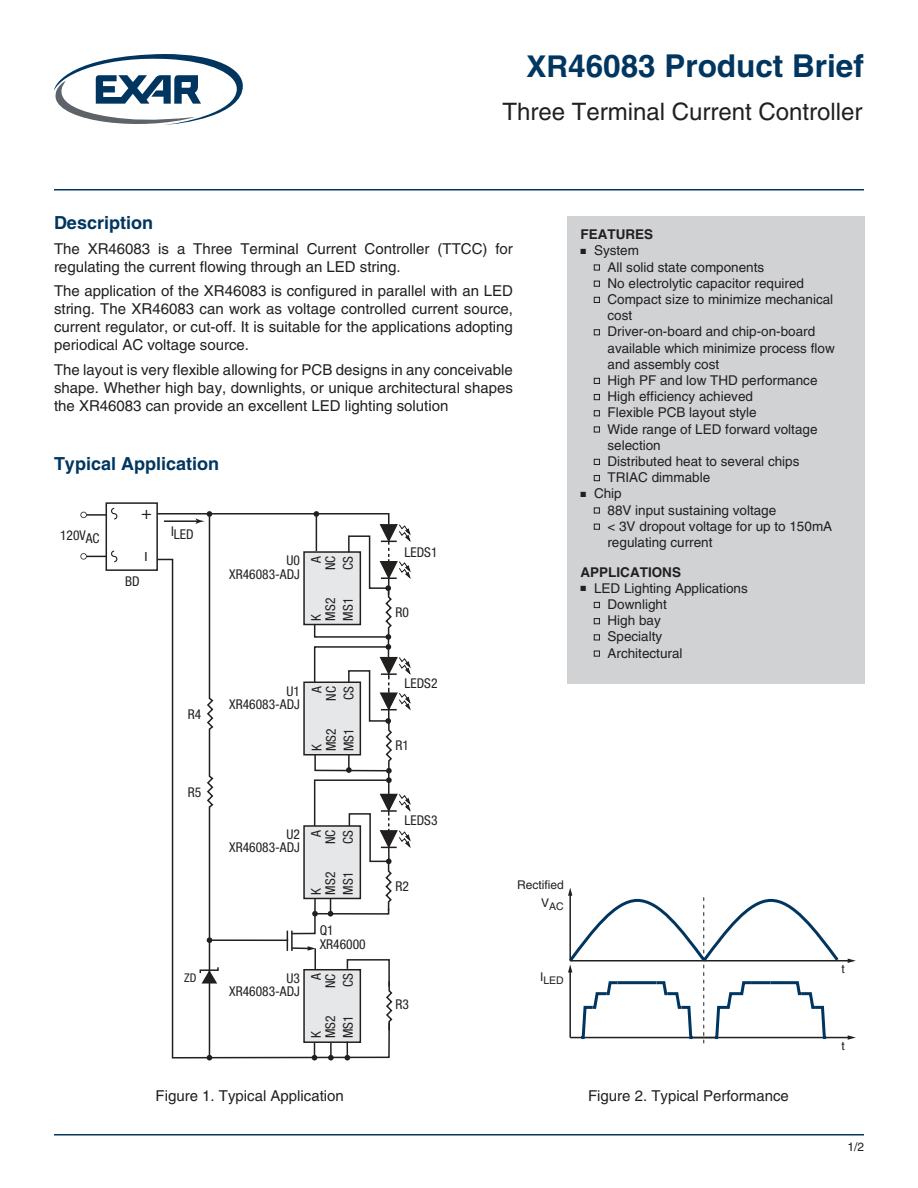
<style>
.page{position:relative;width:918px;height:1188px;background:#fff}
.page>*{position:absolute;margin:0;border:0;box-sizing:border-box;transform-origin:0 0}
.t1{font:700 31.5px "Helvetica LT Std";color:#003660}
.t2{font:24px "Helvetica LT Std";color:#221f1f}
.t3{font:700 18px "Helvetica LT Std";color:#003660}
.t4{font:condensed 18px "Helvetica Neue LT Std";color:#221f1f}
.t5{font:15px/18px "Helvetica LT Std";color:#221f1f;text-align:justify}
.t6{font:13.5px/16.2px "Helvetica LT Std";color:#221f1f}
.t7{font:condensed 13.5px/17.4px "Helvetica Neue LT Std";color:#221f1f}
.t8{font:700 13.5px "Helvetica LT Std";color:#221f1f}
.t9{font:12px "Helvetica LT Std";color:#221f1f}
.t10{font:condensed 12px "Helvetica Neue LT Std";color:#221f1f}
.t11{font:10.5px "Helvetica LT Std";color:#221f1f}
.s1{font-size:30px}
</style>
<div class="page">
<hr style="left:54px;top:189px;width:810px;height:1px;background:#003660">
<hr style="left:54px;top:1134px;width:810px;height:1px;background:#003660">
<svg style="left:54px;top:54px;width:189px;height:71px"></svg>
<div style="left:567px;top:216px;width:297px;height:468px;background:#d1d2d4"></div>
<svg style="left:594px;top:265px;width:6px;height:5px"></svg>
<svg style="left:594px;top:281px;width:6px;height:6px"></svg>
<svg style="left:594px;top:297px;width:6px;height:6px"></svg>
<svg style="left:594px;top:329px;width:6px;height:6px"></svg>
<svg style="left:594px;top:378px;width:6px;height:6px"></svg>
<svg style="left:594px;top:394px;width:6px;height:6px"></svg>
<svg style="left:594px;top:410px;width:6px;height:6px"></svg>
<svg style="left:594px;top:427px;width:6px;height:5px"></svg>
<svg style="left:594px;top:459px;width:6px;height:6px"></svg>
<svg style="left:594px;top:475px;width:6px;height:6px"></svg>
<svg style="left:594px;top:508px;width:6px;height:5px"></svg>
<svg style="left:594px;top:524px;width:6px;height:6px"></svg>
<svg style="left:594px;top:602px;width:6px;height:6px"></svg>
<svg style="left:594px;top:618px;width:6px;height:6px"></svg>
<svg style="left:594px;top:634px;width:6px;height:6px"></svg>
<svg style="left:594px;top:651px;width:6px;height:6px"></svg>
<div style="left:106px;top:502px;width:52px;height:69px;border:2px solid #221f1f"></div>
<svg style="left:111px;top:507px;width:7px;height:13px"></svg>
<svg style="left:80px;top:550px;width:38px;height:13px"></svg>
<hr style="left:84px;top:514px;width:23px;height:2px;background:#221f1f">
<svg style="left:80px;top:512px;width:7px;height:6px"></svg>
<svg style="left:156px;top:511px;width:255px;height:550px"></svg>
<hr style="left:570px;top:960px;width:279px;height:2px;background:#221f1f">
<svg style="left:848px;top:959px;width:8px;height:4px"></svg>
<hr style="left:570px;top:1037px;width:279px;height:1px;background:#221f1f">
<svg style="left:848px;top:1035px;width:8px;height:5px"></svg>
<svg style="left:568px;top:888px;width:274px;height:155px"></svg>
<h1 class="t1" style="left:526px;top:47px;width:339px"><span class="s1">XR</span>46083 Product Brief</h1>
<h2 class="t2" style="left:502px;top:98px;width:362px">Three Terminal Current Controller</h2>
<p class="t3" style="left:54px;top:216px;width:101px">Description</p>
<p class="t5" style="left:54px;top:241px;width:460px">The XR46083 is a Three Terminal Current Controller (TTCC) for regulating the current flowing through an LED string.</p>
<p class="t5" style="left:54px;top:284px;width:461px">The application of the XR46083 is configured in parallel with an LED string. The XR46083 can work as voltage controlled current source, current regulator, or cut-off. It is suitable for the applications adopting periodical AC voltage source.</p>
<p class="t5" style="left:54px;top:362px;width:460px">The layout is very flexible allowing for PCB designs in any conceivable shape. Whether high bay, downlights, or unique architectural shapes the XR46083 can provide an excellent LED lighting solution</p>
<p class="t3" style="left:54px;top:457px;width:167px">Typical Application</p>
<p class="t4" style="left:141px;top:502px;width:12px">+</p>
<p class="t4" style="left:134px;top:561px;width:11px;rotate:-90deg">–</p>
<p class="t7" style="left:171px;top:525px;width:24px">ILED</p>
<p class="t7" style="left:60px;top:526px;width:41px">120VAC</p>
<p class="t7" style="left:125px;top:573px;width:16px">BD</p>
<p class="t7" style="left:229px;top:554px;width:72px;line-height:13.5px;text-align:right">U0<br>XR46083-ADJ</p>
<p class="t7" style="left:322px;top:570px;width:16px;rotate:-90deg">NC<br>CS</p>
<p class="t7" style="left:307px;top:563px;width:8px;rotate:-90deg">A</p>
<p class="t7" style="left:309px;top:621px;width:24px;line-height:14.4px;rotate:-90deg">K<br>MS2</p>
<p class="t7" style="left:339px;top:621px;width:24px;rotate:-90deg">MS1</p>
<p class="t7" style="left:188px;top:706px;width:15px">R4</p>
<p class="t7" style="left:188px;top:783px;width:15px">R5</p>
<p class="t10" style="left:184px;top:971px;width:14px">ZD</p>
<p class="t7" style="left:286px;top:683px;width:15px">U1</p>
<p class="t7" style="left:308px;top:693px;width:8px;rotate:-90deg">A</p>
<p class="t7" style="left:229px;top:696px;width:72px">XR46083-ADJ</p>
<p class="t7" style="left:310px;top:751px;width:24px;line-height:14.4px;rotate:-90deg">K<br>MS2</p>
<p class="t7" style="left:340px;top:751px;width:24px;rotate:-90deg">MS1</p>
<p class="t7" style="left:323px;top:701px;width:16px;rotate:-90deg">NC<br>CS</p>
<p class="t7" style="left:229px;top:828px;width:72px;line-height:13.5px;text-align:right">U2<br>XR46083-ADJ</p>
<p class="t7" style="left:322px;top:844px;width:16px;rotate:-90deg">NC<br>CS</p>
<p class="t7" style="left:307px;top:837px;width:8px;rotate:-90deg">A</p>
<p class="t7" style="left:309px;top:895px;width:24px;line-height:14.4px;rotate:-90deg">K<br>MS2</p>
<p class="t7" style="left:339px;top:895px;width:24px;rotate:-90deg">MS1</p>
<p class="t7" style="left:320px;top:924px;width:47px;line-height:13.5px">Q1<br>XR46000</p>
<p class="t7" style="left:229px;top:971px;width:72px;line-height:13.5px;text-align:right">U3<br>XR46083-ADJ</p>
<p class="t7" style="left:322px;top:988px;width:16px;rotate:-90deg">NC<br>CS</p>
<p class="t7" style="left:307px;top:980px;width:8px;rotate:-90deg">A</p>
<p class="t7" style="left:309px;top:1038px;width:24px;line-height:14.4px;rotate:-90deg">K<br>MS2</p>
<p class="t7" style="left:339px;top:1038px;width:24px;rotate:-90deg">MS1</p>
<p class="t7" style="left:405px;top:543px;width:34px">LEDS1</p>
<p class="t7" style="left:396px;top:604px;width:15px">R0</p>
<p class="t7" style="left:405px;top:675px;width:34px">LEDS2</p>
<p class="t7" style="left:396px;top:737px;width:15px">R1</p>
<p class="t7" style="left:405px;top:812px;width:34px">LEDS3</p>
<p class="t7" style="left:396px;top:878px;width:15px">R2</p>
<p class="t7" style="left:396px;top:996px;width:15px">R3</p>
<p class="t9" style="left:517px;top:878px;width:48px">Rectified</p>
<p class="t11" style="left:541px;top:900px;width:24px"><sup>V</sup>AC</p>
<p class="t11" style="left:540px;top:974px;width:25px"><sup>I</sup>LED</p>
<p class="t8" style="left:580px;top:229px;width:74px">FEATURES</p>
<p class="t6" style="left:608px;top:244px;width:229px;text-indent:-27px">■ System<br>All solid state components<br>No electrolytic capacitor required<br>Compact size to minimize mechanical cost<br>Driver-on-board and chip-on-board available which minimize process flow and assembly cost<br>High PF and low THD performance<br>High efficiency achieved<br>Flexible PCB layout style<br>Wide range of LED forward voltage selection<br>Distributed heat to several chips<br>TRIAC dimmable</p>
<p class="t6" style="left:608px;top:487px;width:226px;text-indent:-27px">■ Chip<br>88V input sustaining voltage<br>&lt; 3V dropout voltage for up to 150mA regulating current</p>
<p class="t8" style="left:580px;top:567px;width:102px">APPLICATIONS</p>
<p class="t6" style="left:608px;top:581px;width:142px;text-indent:-27px">■ LED Lighting Applications<br>Downlight<br>High bay<br>Specialty<br>Architectural</p>
<p class="t9" style="left:842px;top:962px;width:5px">t</p>
<p class="t9" style="left:842px;top:1039px;width:5px">t</p>
<p class="t5" style="left:156px;top:1088px;width:190px">Figure 1. Typical Application</p>
<p class="t5" style="left:588px;top:1088px;width:202px">Figure 2. Typical Performance</p>
<p class="t9" style="left:847px;top:1142px;width:18px">1/2</p>
</div>
